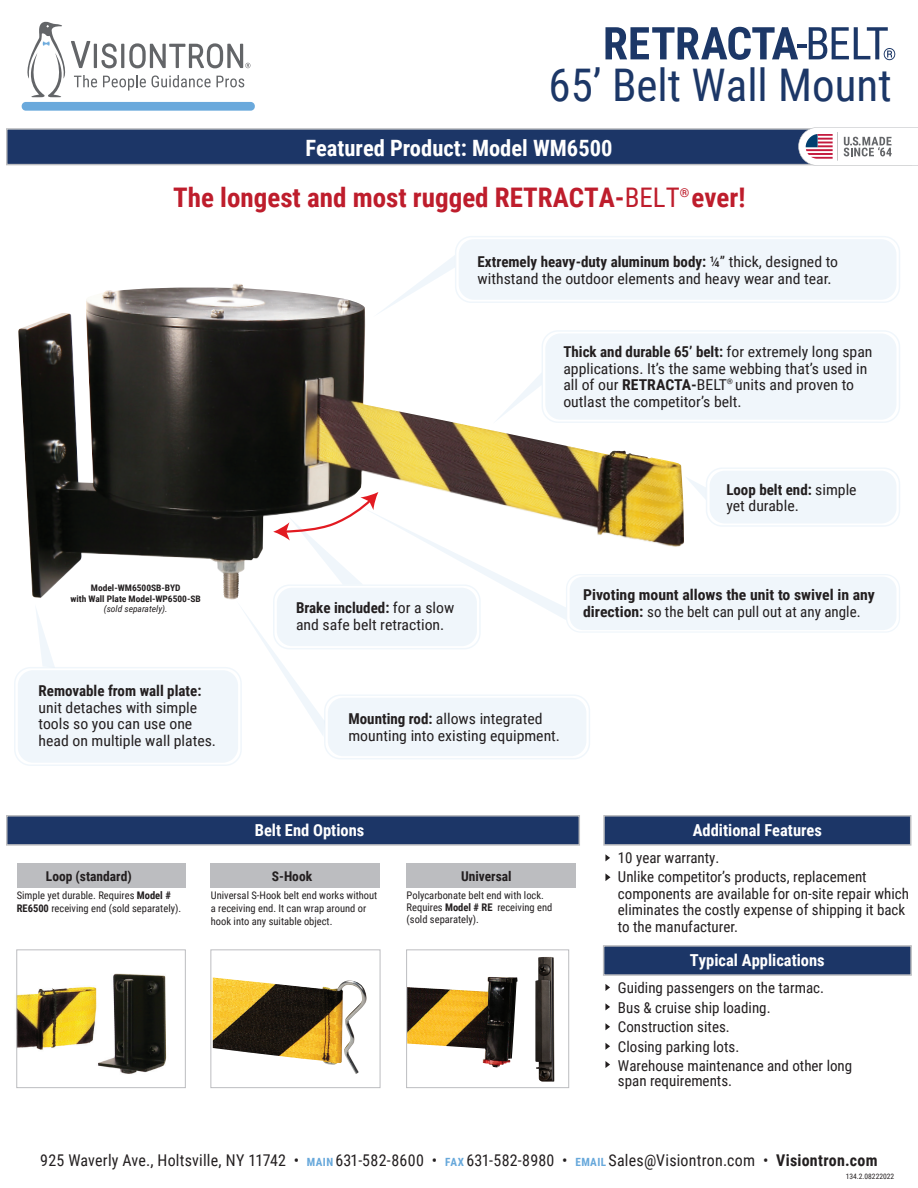
<style>
.page{position:relative;width:918px;height:1188px;background:#fff}
.page>*{position:absolute;margin:0;border:0;box-sizing:border-box;transform-origin:0 0}
.t1{font:45px "Roboto Condensed";color:#1c3767}
.t2{font:700 27px "Roboto Condensed";color:#be1d2c}
.t3{font:700 22.5px "Roboto Condensed";color:#fff}
.t4{font:700 16.5px "Roboto Condensed";color:#fff}
.t5{font:16.2px "Roboto Condensed";letter-spacing:.015em;color:#231f20}
.t6{font:15px/16.5px "Roboto Condensed";color:#231f20;scale:1.05 1}
.t7{font:15px/19.5px "Roboto Condensed";color:#231f20}
.t8{font:700 15px/16.5px "Roboto Condensed";color:#231f20;scale:1.05 1}
.t9{font:700 15px "Roboto Condensed";color:#231f20}
.t10{font:700 13.5px "Roboto Condensed";color:#231f20}
.t11{font:10.5px/12.6px "Roboto Condensed";color:#231f20}
.t12{font:700 9px/10.5px "Roboto Condensed";color:#231f20;text-align:center;scale:1.05 1}
.t13{font:italic 9px "Roboto Condensed";color:#231f20;scale:1.05 1}
.t14{font:7.5px "Roboto Condensed";color:#231f20}
.s1{font-weight:400}
.s2{font-weight:700}
.s3{font-weight:700;font-size:11.25px;color:#67a8db}
</style>
<div class="page">
<div style="left:328px;top:698px;width:258px;height:58px;background:#f0f6fb;border-radius:15px"></div>
<div style="left:324px;top:694px;width:266px;height:65px;border:2px solid #66a9db;border-radius:16px"></div>
<div style="left:18px;top:670px;width:220px;height:93px;background:#f0f6fb;border-radius:15px"></div>
<div style="left:14px;top:667px;width:228px;height:99px;border:2px solid #66a9db;border-radius:16px"></div>
<svg style="left:35px;top:609px;width:20px;height:59px"></svg>
<div style="left:570px;top:577px;width:327px;height:53px;background:#f0f6fb;border-radius:13px"></div>
<div style="left:566px;top:574px;width:334px;height:59px;border:1px solid #66a9db;border-radius:14px"></div>
<div style="left:710px;top:471px;width:187px;height:53px;background:#f0f6fb;border-radius:15px"></div>
<div style="left:706px;top:467px;width:194px;height:60px;border:2px solid #66a9db;border-radius:16px"></div>
<svg style="left:686px;top:477px;width:20px;height:23px"></svg>
<div style="left:459px;top:239px;width:438px;height:61px;background:#f0f6fb;border-radius:15px"></div>
<div style="left:455px;top:236px;width:445px;height:67px;border:2px solid #66a9db;border-radius:16px"></div>
<svg style="left:416px;top:255px;width:39px;height:30px"></svg>
<div style="left:6px;top:128px;width:906px;height:37px;background:#1c3667;border:2px solid #bcbdc0"></div>
<div style="left:6px;top:815px;width:574px;height:31px;background:#1c3667;border:2px solid #bcbdc0"></div>
<img style="left:18px;top:285px;width:584px;height:315px">
<svg style="left:236px;top:492px;width:330px;height:245px"></svg>
<svg style="left:605px;top:854px;width:5px;height:7px"></svg>
<svg style="left:605px;top:873px;width:5px;height:8px"></svg>
<div style="left:603px;top:815px;width:308px;height:31px;background:#1c3667;border:2px solid #bcbdc0"></div>
<svg style="left:605px;top:984px;width:5px;height:7px"></svg>
<svg style="left:605px;top:1023px;width:5px;height:7px"></svg>
<svg style="left:605px;top:1043px;width:5px;height:7px"></svg>
<svg style="left:605px;top:1003px;width:5px;height:7px"></svg>
<svg style="left:605px;top:1061px;width:5px;height:7px"></svg>
<div style="left:603px;top:945px;width:309px;height:31px;background:#1c3667;border:2px solid #bcbdc0"></div>
<svg style="left:27px;top:21px;width:223px;height:77px"></svg>
<div style="left:22px;top:102px;width:233px;height:9px;background:#6aa9dc;border-radius:4px"></div>
<svg style="left:798px;top:127px;width:120px;height:39px;background:#dfd8dd"></svg>
<div style="left:545px;top:333px;width:352px;height:87px;background:#f0f6fb;border-radius:15px"></div>
<div style="left:542px;top:330px;width:358px;height:93px;border:2px solid #66a9db;border-radius:16px"></div>
<svg style="left:493px;top:372px;width:49px;height:52px"></svg>
<div style="left:211px;top:863px;width:169px;height:24px;background:#bcbdc0"></div>
<img style="left:213px;top:985px;width:145px;height:80px">
<div style="left:407px;top:863px;width:169px;height:24px;background:#bcbdc0"></div>
<div style="left:406px;top:949px;width:163px;height:139px;border:1px solid #bcbdc0"></div>
<img style="left:407px;top:977px;width:111px;height:90px">
<img style="left:535px;top:957px;width:20px;height:125px">
<div style="left:210px;top:949px;width:170px;height:139px;border:1px solid #bcbdc0"></div>
<img style="left:18px;top:973px;width:149px;height:101px">
<div style="left:17px;top:863px;width:168px;height:24px;background:#bcbdc0"></div>
<div style="left:16px;top:949px;width:170px;height:139px;border:1px solid #bcbdc0"></div>
<svg style="left:606px;top:27px;width:289px;height:33px"></svg>
<h1 class="t1" style="left:549px;top:54px;width:345px">65’ Belt Wall Mount</h1>
<h3 class="t3" style="left:306px;top:132px;width:308px">Featured Product: Model WM6500</h3>
<h2 class="t2" style="left:173px;top:179px;width:574px">The longest and most rugged RETRACTA-<span class="s1">BELT</span><sup>®</sup> ever!</h2>
<p class="t6" style="left:478px;top:253px;width:345px"><span class="s2">Extremely heavy-duty aluminum body:</span> ¼” thick, designed to withstand the outdoor elements and heavy wear and tear.</p>
<p class="t6" style="left:563px;top:343px;width:296px"><span class="s2">Thick and durable 65’ belt:</span> for extremely long span applications. It’s the same webbing that’s used in all of our <span class="s2">RETRACTA-</span>BELT<sup>®</sup> units and proven to outlast the competitor’s belt.</p>
<p class="t12" style="left:70px;top:583px;width:126px">Model-WM6500SB-BYD<br>with Wall Plate Model-WP6500-SB</p>
<p class="t13" style="left:104px;top:603px;width:62px">(sold separately).</p>
<p class="t9" style="left:39px;top:680px;width:164px">Removable from wall plate:</p>
<p class="t6" style="left:39px;top:699px;width:171px">unit detaches with simple tools so you can use one head on multiple wall plates.</p>
<p class="t6" style="left:296px;top:599px;width:152px"><span class="s2">Brake included:</span> for a slow and safe belt retraction.</p>
<p class="t6" style="left:726px;top:481px;width:126px"><span class="s2">Loop belt end:</span> simple yet durable.</p>
<p class="t8" style="left:583px;top:586px;width:279px">Pivoting mount allows the unit to swivel in any direction: <span class="s1">so the belt can pull out at any angle.</span></p>
<p class="t6" style="left:348px;top:710px;width:203px"><span class="s2">Mounting rod:</span> allows integrated mounting into existing equipment.</p>
<p class="t10" style="left:46px;top:866px;width:87px">Loop (standard)</p>
<p class="t11" style="left:17px;top:889px;width:166px">Simple yet durable. Requires <span class="s2">Model #<br>RE6500</span> receiving end (sold separately).</p>
<p class="t4" style="left:255px;top:819px;width:111px">Belt End Options</p>
<p class="t10" style="left:272px;top:866px;width:42px">S-Hook</p>
<p class="t11" style="left:211px;top:889px;width:168px">Universal S-Hook belt end works without a receiving end. It can wrap around or hook into any suitable object.</p>
<p class="t10" style="left:461px;top:866px;width:52px">Universal</p>
<p class="t11" style="left:407px;top:889px;width:147px;line-height:12px">Polycarbonate belt end with lock.<br>Requires <span class="s2">Model # RE</span> receiving end (sold separately).</p>
<p class="t4" style="left:693px;top:819px;width:131px">Additional Features</p>
<p class="t7" style="left:618px;top:847px;width:103px">10 year warranty.</p>
<p class="t7" style="left:618px;top:868px;width:293px;line-height:16.5px">Unlike competitor’s products, replacement components are available for on-site repair which eliminates the costly expense of shipping it back to the manufacturer.</p>
<p class="t4" style="left:690px;top:949px;width:136px">Typical Applications</p>
<p class="t7" style="left:618px;top:977px;width:236px">Guiding passengers on the tarmac.<br>Bus &amp; cruise ship loading.<br>Construction sites.<br>Closing parking lots.<br>Warehouse maintenance and other long</p>
<p class="t7" style="left:618px;top:1070px;width:116px">span requirements.</p>
<p class="t5" style="left:40px;top:1149px;width:839px">925 Waverly Ave., Holtsville, NY 11742 • <span class="s3">MAIN</span> 631-582-8600 • <span class="s3">FAX</span> 631-582-8980 • <span class="s3">EMAIL</span> Sales@Visiontron.com • <span class="s2">Visiontron.com</span></p>
<p class="t14" style="left:846px;top:1171px;width:50px">134.2.08222022</p>
</div>
